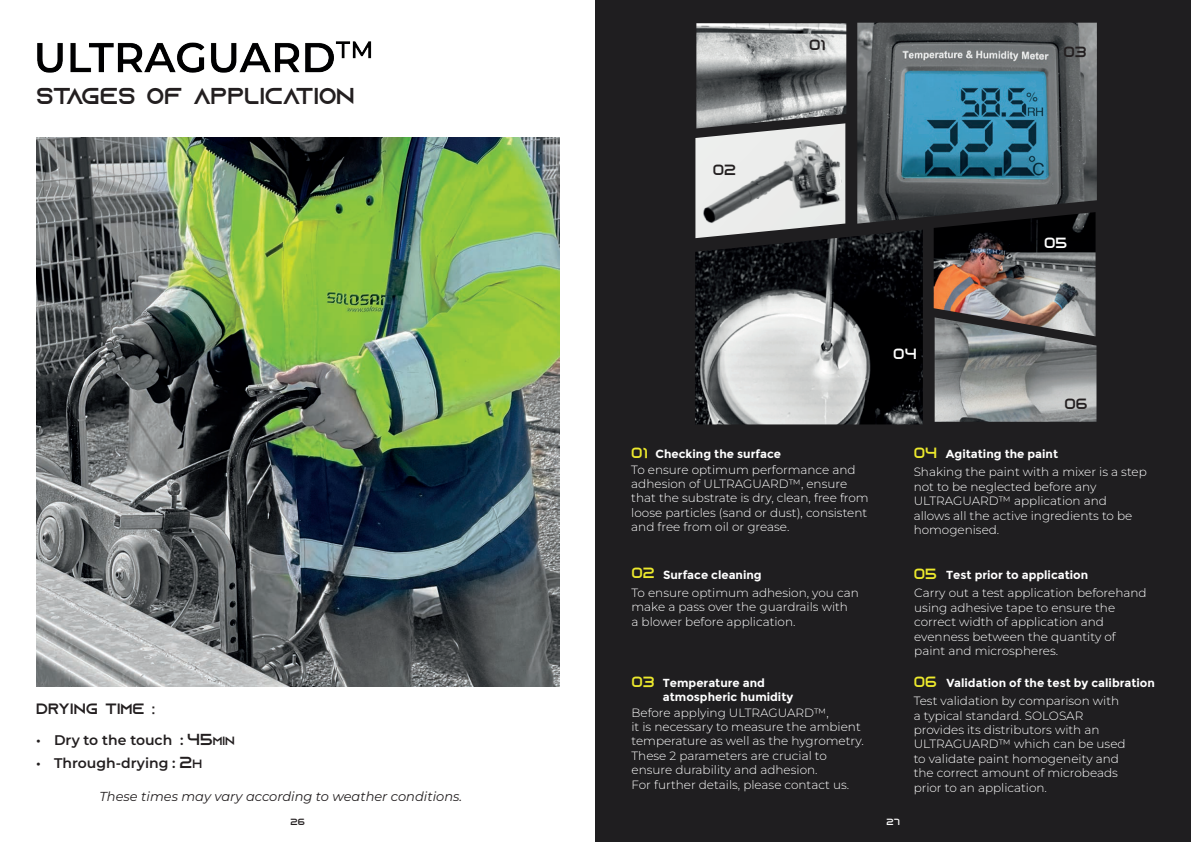
<style>
.page{position:relative;width:1191px;height:842px;background:#fff}
.page>*{position:absolute;margin:0;border:0;box-sizing:border-box;transform-origin:0 0}
.t1{font:23px "Azonix";color:#231f20}
.t2{font:15px "Azonix";color:#231f20}
.t3{font:14.8px "Azonix";color:#ece92d}
.t4{font:14.8px "Azonix";color:#231f20}
.t5{font:14.8px "Azonix";color:#fff}
.t6{font:600 14px "Montserrat";color:#231f20}
.t7{font:italic 100 13px "Montserrat";color:#231f20}
.t8{font:100 12px/14.4px "Montserrat";color:#fff}
.t9{font:700 11.7px "Montserrat";color:#fff}
.t10{font:9px "Azonix";color:#231f20}
.t11{font:9px "Azonix";color:#fff}
.s1{font-family:"Azonix";font-weight:400;font-size:16px}
.s2{font-family:"Azonix";font-weight:400;font-size:12px}
</style>
<div class="page">
<div style="left:595px;top:0;width:596px;height:842px;background:#1f1e20"></div>
<img style="left:36px;top:137px;width:523px;height:549px">
<img style="left:696px;top:23px;width:150px;height:103px">
<img style="left:933px;top:224px;width:162px;height:93px">
<svg style="left:695px;top:123px;width:150px;height:107px"></svg>
<img style="left:695px;top:126px;width:151px;height:102px">
<img style="left:857px;top:23px;width:239px;height:201px">
<img style="left:695px;top:230px;width:228px;height:194px">
<img style="left:934px;top:317px;width:162px;height:105px">
<img style="left:37px;top:41px;width:335px;height:32px">
<h1 class="t1" style="left:36px;top:86px;width:320px">STAGES OF APPLICATION</h1>
<p class="t2" style="left:36px;top:703px;width:121px">DRYING TIME :</p>
<p class="t6" style="left:36px;top:731px;width:200px">• Dry to the touch : <span class="s1">45</span><span class="s2">MIN</span></p>
<p class="t6" style="left:36px;top:754px;width:167px">• Through-drying : <span class="s1">2</span><span class="s2">H</span></p>
<p class="t7" style="left:99px;top:787px;width:364px">These times may vary according to weather conditions.</p>
<p class="t4" style="left:712px;top:163px;width:25px">02</p>
<p class="t4" style="left:809px;top:38px;width:18px">01</p>
<p class="t5" style="left:893px;top:347px;width:25px">04</p>
<p class="t4" style="left:1063px;top:45px;width:25px">03</p>
<p class="t5" style="left:1044px;top:236px;width:25px">05</p>
<p class="t4" style="left:1064px;top:397px;width:25px">06</p>
<p class="t3" style="left:631px;top:446px;width:18px">01</p>
<p class="t9" style="left:946px;top:447px;width:114px">Agitating the paint</p>
<p class="t3" style="left:913px;top:446px;width:25px">04</p>
<p class="t9" style="left:655px;top:447px;width:127px">Checking the surface</p>
<p class="t8" style="left:631px;top:462px;width:239px">To ensure optimum performance and adhesion of ULTRAGUARD™, ensure that the substrate is dry, clean, free from loose particles (sand or dust), consistent and free from oil or grease.</p>
<p class="t8" style="left:913px;top:465px;width:235px">Shaking the paint with a mixer is a step not to be neglected before any<br>ULTRAGUARD™ application and<br>allows all the active ingredients to be homogenised.</p>
<p class="t3" style="left:631px;top:567px;width:25px">02</p>
<p class="t3" style="left:914px;top:567px;width:25px">05</p>
<p class="t9" style="left:663px;top:567px;width:100px">Surface cleaning</p>
<p class="t9" style="left:946px;top:568px;width:144px">Test prior to application</p>
<p class="t8" style="left:631px;top:585px;width:229px">To ensure optimum adhesion, you can make a pass over the guardrails with<br>a blower before application.</p>
<p class="t8" style="left:914px;top:586px;width:234px">Carry out a test application beforehand using adhesive tape to ensure the correct width of application and evenness between the quantity of paint and microspheres.</p>
<p class="t3" style="left:631px;top:675px;width:25px">03</p>
<p class="t3" style="left:913px;top:675px;width:25px">06</p>
<p class="t9" style="left:663px;top:676px;width:104px">Temperature and</p>
<p class="t9" style="left:946px;top:676px;width:210px">Validation of the test by calibration</p>
<p class="t9" style="left:663px;top:690px;width:132px">atmospheric humidity</p>
<p class="t8" style="left:913px;top:693px;width:213px">Test validation by comparison with a typical standard. SOLOSAR provides its distributors with an<br>ULTRAGUARD™ which can be used to validate paint homogeneity and the correct amount of microbeads prior to an application.</p>
<p class="t8" style="left:631px;top:705px;width:234px">Before applying ULTRAGUARD™,<br>it is necessary to measure the ambient temperature as well as the hygrometry.<br>These 2 parameters are crucial to ensure durability and adhesion.<br>For further details, please contact us.</p>
<p class="t10" style="left:290px;top:818px;width:16px">26</p>
<p class="t11" style="left:886px;top:818px;width:15px">27</p>
</div>
